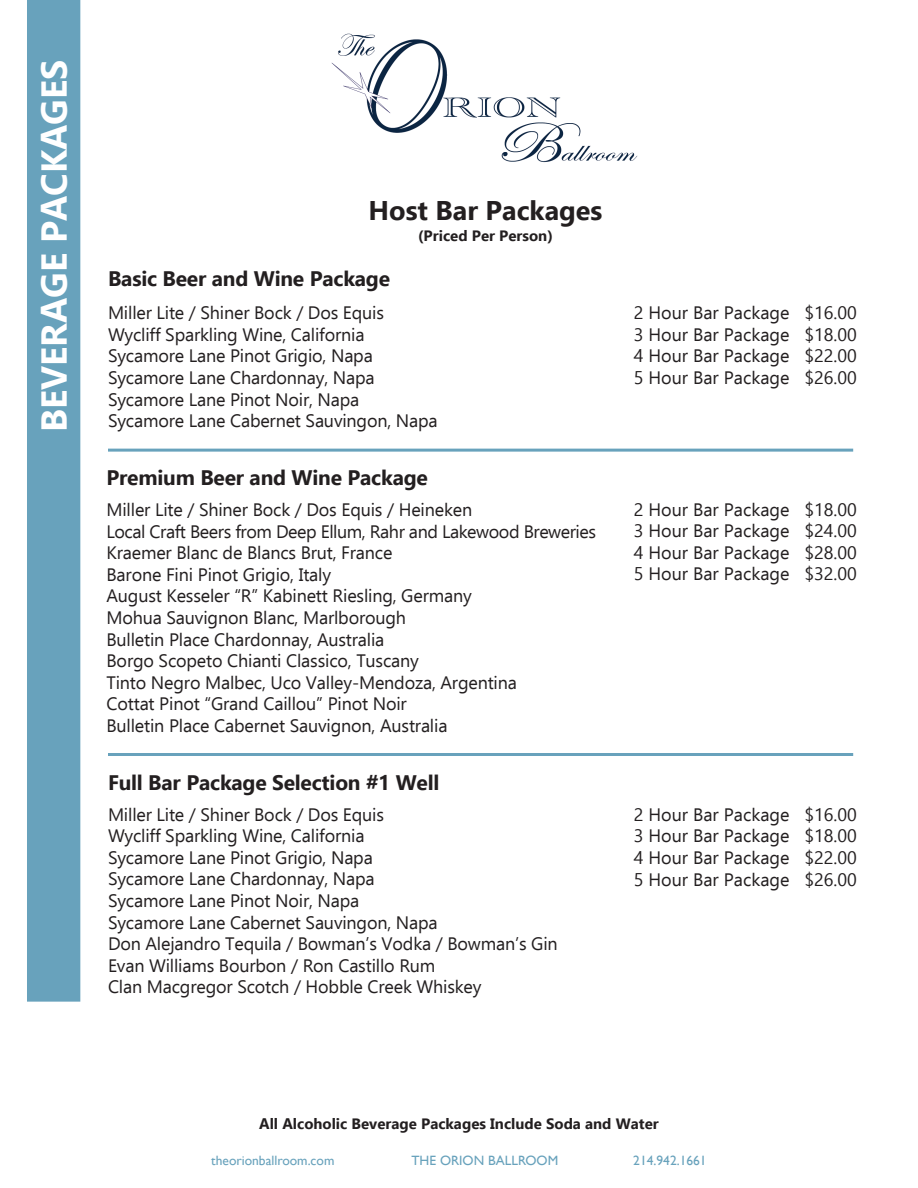
<style>
.page{position:relative;width:918px;height:1188px;background:#fff}
.page>*{position:absolute;margin:0;border:0;box-sizing:border-box;transform-origin:0 0}
.t1{font:700 36px "Ebrima";color:#fff}
.t2{font:700 27px "Ebrima";color:#231f20}
.t3{font:700 21px "Ebrima";letter-spacing:-.01em;color:#231f20}
.t4{font:18px "Ebrima";letter-spacing:-.01em;color:#231f20}
.t5{font:700 15px "Ebrima";color:#231f20}
.t6{font:13.5px "Gill Sans";color:#68a2bc}
</style>
<div class="page">
<div style="left:27px;top:0;width:53px;height:1002px;background:#68a2bc"></div>
<img style="left:331px;top:33px;width:307px;height:130px">
<hr style="left:108px;top:449px;width:745px;height:3px;background:#68a2bc">
<hr style="left:108px;top:753px;width:745px;height:3px;background:#68a2bc">
<p class="t1" style="left:27px;top:432px;width:374px;rotate:-90deg">BEVERAGE PACKAGES</p>
<p class="t2" style="left:369px;top:190px;width:235px">Host Bar Packages</p>
<p class="t5" style="left:418px;top:224px;width:136px">(Priced Per Person)</p>
<p class="t3" style="left:108px;top:262px;width:284px">Basic Beer and Wine Package</p>
<p class="t4" style="left:108px;top:300px;width:278px">Miller Lite / Shiner Bock / Dos Equis</p>
<p class="t4" style="left:108px;top:322px;width:258px">Wycliff Sparkling Wine, California</p>
<p class="t4" style="left:108px;top:343px;width:266px">Sycamore Lane Pinot Grigio, Napa</p>
<p class="t4" style="left:108px;top:365px;width:268px">Sycamore Lane Chardonnay, Napa</p>
<p class="t4" style="left:108px;top:386px;width:253px">Sycamore Lane Pinot Noir, Napa</p>
<p class="t4" style="left:108px;top:408px;width:331px">Sycamore Lane Cabernet Sauvingon, Napa</p>
<p class="t3" style="left:106px;top:462px;width:323px">Premium Beer and Wine Package</p>
<p class="t4" style="left:106px;top:497px;width:367px">Miller Lite / Shiner Bock / Dos Equis / Heineken</p>
<p class="t4" style="left:106px;top:518px;width:491px">Local Craft Beers from Deep Ellum, Rahr and Lakewood Breweries</p>
<p class="t4" style="left:106px;top:540px;width:288px">Kraemer Blanc de Blancs Brut, France</p>
<p class="t4" style="left:106px;top:562px;width:226px">Barone Fini Pinot Grigio, Italy</p>
<p class="t4" style="left:106px;top:583px;width:367px">August Kesseler “R” Kabinett Riesling, Germany</p>
<p class="t4" style="left:106px;top:605px;width:301px">Mohua Sauvignon Blanc, Marlborough</p>
<p class="t4" style="left:106px;top:626px;width:279px">Bulletin Place Chardonnay, Australia</p>
<p class="t4" style="left:106px;top:648px;width:314px">Borgo Scopeto Chianti Classico, Tuscany</p>
<p class="t4" style="left:106px;top:670px;width:412px">Tinto Negro Malbec, Uco Valley-Mendoza, Argentina</p>
<p class="t4" style="left:106px;top:691px;width:302px">Cottat Pinot “Grand Caillou” Pinot Noir</p>
<p class="t4" style="left:106px;top:713px;width:343px">Bulletin Place Cabernet Sauvignon, Australia</p>
<p class="t3" style="left:108px;top:767px;width:333px">Full Bar Package Selection #1 Well</p>
<p class="t4" style="left:108px;top:801px;width:278px">Miller Lite / Shiner Bock / Dos Equis</p>
<p class="t4" style="left:108px;top:823px;width:258px">Wycliff Sparkling Wine, California</p>
<p class="t4" style="left:108px;top:845px;width:266px">Sycamore Lane Pinot Grigio, Napa</p>
<p class="t4" style="left:108px;top:866px;width:268px">Sycamore Lane Chardonnay, Napa</p>
<p class="t4" style="left:108px;top:888px;width:253px">Sycamore Lane Pinot Noir, Napa</p>
<p class="t4" style="left:108px;top:909px;width:331px">Sycamore Lane Cabernet Sauvingon, Napa</p>
<p class="t4" style="left:108px;top:931px;width:451px">Don Alejandro Tequila / Bowman’s Vodka / Bowman’s Gin</p>
<p class="t4" style="left:108px;top:953px;width:329px">Evan Williams Bourbon / Ron Castillo Rum</p>
<p class="t4" style="left:108px;top:974px;width:375px">Clan Macgregor Scotch / Hobble Creek Whiskey</p>
<p class="t4" style="left:634px;top:300px;width:224px">2 Hour Bar Package $16.00</p>
<p class="t4" style="left:634px;top:321px;width:224px">3 Hour Bar Package $18.00</p>
<p class="t4" style="left:634px;top:343px;width:224px">4 Hour Bar Package $22.00</p>
<p class="t4" style="left:634px;top:365px;width:224px">5 Hour Bar Package $26.00</p>
<p class="t4" style="left:634px;top:496px;width:224px">2 Hour Bar Package $18.00</p>
<p class="t4" style="left:634px;top:518px;width:224px">3 Hour Bar Package $24.00</p>
<p class="t4" style="left:634px;top:540px;width:224px">4 Hour Bar Package $28.00</p>
<p class="t4" style="left:634px;top:561px;width:224px">5 Hour Bar Package $32.00</p>
<p class="t4" style="left:634px;top:802px;width:224px">2 Hour Bar Package $16.00</p>
<p class="t4" style="left:634px;top:823px;width:224px">3 Hour Bar Package $18.00</p>
<p class="t4" style="left:634px;top:845px;width:224px">4 Hour Bar Package $22.00</p>
<p class="t4" style="left:634px;top:866px;width:224px">5 Hour Bar Package $26.00</p>
<p class="t5" style="left:259px;top:1112px;width:401px">All Alcoholic Beverage Packages Include Soda and Water</p>
<p class="t6" style="left:211px;top:1153px;width:125px">theorionballroom.com</p>
<p class="t6" style="left:412px;top:1153px;width:148px">THE ORION BALLROOM</p>
<p class="t6" style="left:633px;top:1153px;width:75px">214.942.1661</p>
</div>
